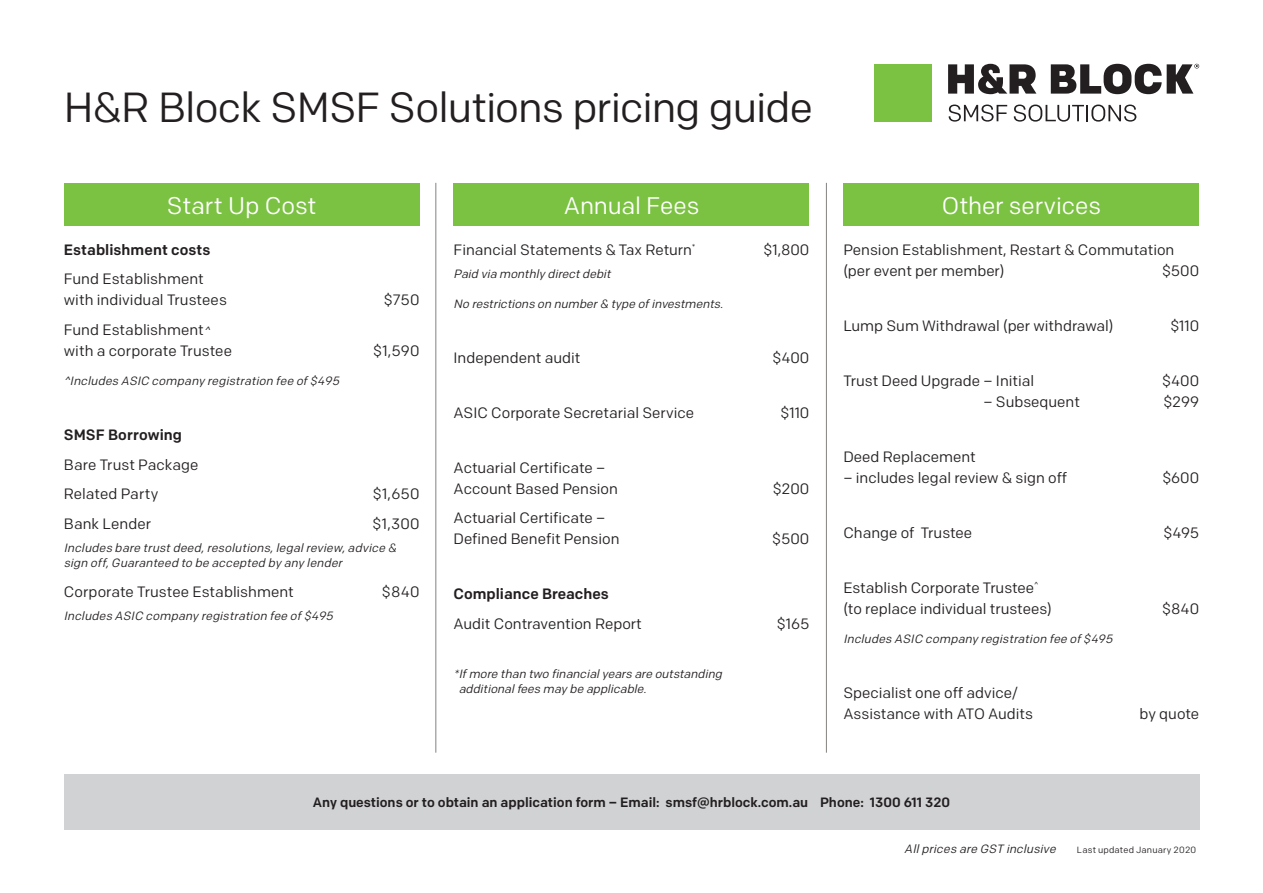
<style>
.page{position:relative;width:1263px;height:893px;background:#fff}
.page>*{position:absolute;margin:0;border:0;box-sizing:border-box;transform-origin:0 0}
.t1{font:42px "Colfax";letter-spacing:-.02em;color:#231f20}
.t2{font:24px "Colfax";letter-spacing:-.005em;color:#fff}
.t3{font:15px/21px "Colfax";color:#231f20}
.t4{font:500 15px "Colfax";letter-spacing:.005em;color:#231f20}
.t5{font:500 13.5px "Colfax";color:#231f20}
.t6{font:italic 12px/15px "Colfax";color:#231f20}
.t7{font:9px "Colfax";letter-spacing:.025em;color:#231f20}
.s1{font-style:italic;font-size:12px}
</style>
<div class="page">
<div style="left:64px;top:774px;width:1135px;height:55px;background:#d1d2d4"></div>
<div style="left:875px;top:64px;width:57px;height:57px;background:#7bc142"></div>
<svg style="left:948px;top:64px;width:88px;height:30px"></svg>
<svg style="left:1051px;top:64px;width:148px;height:30px"></svg>
<svg style="left:949px;top:105px;width:58px;height:17px"></svg>
<svg style="left:1014px;top:105px;width:122px;height:17px"></svg>
<hr style="left:826px;top:183px;width:1px;height:570px;background:#838281">
<hr style="left:435px;top:183px;width:1px;height:570px;background:#838281">
<div style="left:64px;top:184px;width:356px;height:42px;background:#7bc142"></div>
<div style="left:454px;top:184px;width:355px;height:42px;background:#7bc142"></div>
<div style="left:843px;top:184px;width:356px;height:42px;background:#7bc142"></div>
<h1 class="t1" style="left:64px;top:81px;width:751px">H&amp;R Block SMSF Solutions pricing guide</h1>
<h2 class="t2" style="left:167px;top:191px;width:151px">Start Up Cost</h2>
<h2 class="t2" style="left:564px;top:191px;width:137px">Annual Fees</h2>
<h2 class="t2" style="left:942px;top:191px;width:161px">Other services</h2>
<p class="t4" style="left:64px;top:240px;width:148px">Establishment costs</p>
<p class="t3" style="left:64px;top:268px;width:165px">Fund Establishment with individual Trustees</p>
<p class="t3" style="left:454px;top:239px;width:243px">Financial Statements &amp; Tax Return<sup>*</sup></p>
<p class="t3" style="left:763px;top:239px;width:47px">$1,800</p>
<p class="t6" style="left:454px;top:267px;width:162px">Paid via monthly directdebit</p>
<p class="t6" style="left:454px;top:296px;width:274px">No restrictions on number&amp; type ofinvestments.</p>
<p class="t3" style="left:843px;top:239px;width:333px">Pension Establishment, Restart &amp; Commutation (per event per member)</p>
<p class="t3" style="left:1162px;top:260px;width:39px">$500</p>
<p class="t3" style="left:384px;top:289px;width:37px">$750</p>
<p class="t3" style="left:64px;top:319px;width:170px">Fund Establishment<span class="s1">^ </span>with a corporate Trustee</p>
<p class="t6" style="left:64px;top:374px;width:280px">^Includes ASIC company registration fee of$495</p>
<p class="t4" style="left:64px;top:426px;width:120px">SMSF Borrowing</p>
<p class="t3" style="left:64px;top:450px;width:136px;line-height:29.5px">Bare Trust Package<br>Related Party</p>
<p class="t3" style="left:373px;top:340px;width:48px">$1,590</p>
<p class="t3" style="left:373px;top:483px;width:48px">$1,650</p>
<p class="t3" style="left:64px;top:513px;width:89px">Bank Lender</p>
<p class="t3" style="left:373px;top:513px;width:49px">$1,300</p>
<p class="t6" style="left:64px;top:541px;width:337px">Includes bare trustdeed,resolutions,legalreview,advice &amp; sign off,Guaranteed to be accepted by any lender</p>
<p class="t3" style="left:64px;top:581px;width:232px">Corporate Trustee Establishment</p>
<p class="t3" style="left:382px;top:581px;width:39px">$840</p>
<p class="t6" style="left:64px;top:609px;width:274px">Includes ASIC company registration fee of$495</p>
<p class="t3" style="left:454px;top:347px;width:128px">Independent audit</p>
<p class="t3" style="left:772px;top:347px;width:38px">$400</p>
<p class="t3" style="left:454px;top:402px;width:242px">ASIC Corporate Secretarial Service</p>
<p class="t3" style="left:780px;top:402px;width:30px">$110</p>
<p class="t3" style="left:454px;top:457px;width:166px">Actuarial Certificate –<br>Account Based Pension</p>
<p class="t3" style="left:454px;top:508px;width:167px">Actuarial Certificate –<br>Defined Benefit Pension</p>
<p class="t3" style="left:773px;top:478px;width:38px">$200</p>
<p class="t3" style="left:772px;top:529px;width:39px">$500</p>
<p class="t4" style="left:454px;top:585px;width:157px">Compliance Breaches</p>
<p class="t3" style="left:454px;top:613px;width:190px">Audit Contravention Report</p>
<p class="t3" style="left:777px;top:613px;width:34px">$165</p>
<p class="t6" style="left:459px;top:666px;width:268px;text-indent:-5px">*Ifmore than two financialyears are outstanding additionalfees may be applicable.</p>
<p class="t3" style="left:843px;top:315px;width:272px">Lump Sum Withdrawal (per withdrawal)</p>
<p class="t3" style="left:1170px;top:315px;width:30px">$110</p>
<p class="t3" style="left:843px;top:370px;width:192px">Trust Deed Upgrade – Initial</p>
<p class="t3" style="left:1162px;top:370px;width:38px">$400</p>
<p class="t3" style="left:983px;top:391px;width:98px">– Subsequent</p>
<p class="t3" style="left:1163px;top:391px;width:37px">$299</p>
<p class="t3" style="left:843px;top:446px;width:134px">Deed Replacement</p>
<p class="t3" style="left:843px;top:467px;width:225px">– includes legal review &amp; sign off</p>
<p class="t3" style="left:1162px;top:467px;width:38px">$600</p>
<p class="t3" style="left:843px;top:522px;width:130px">Change of Trustee</p>
<p class="t3" style="left:1163px;top:522px;width:37px">$495</p>
<p class="t3" style="left:843px;top:577px;width:210px">Establish Corporate Trustee<sup>^ </sup>(to replace individual trustees)</p>
<p class="t6" style="left:843px;top:632px;width:274px">Includes ASIC company registration fee of$495</p>
<p class="t3" style="left:843px;top:683px;width:191px">Specialist one off advice/<br>Assistance with ATO Audits</p>
<p class="t3" style="left:1162px;top:598px;width:38px">$840</p>
<p class="t3" style="left:1139px;top:704px;width:61px">by quote</p>
<p class="t5" style="left:313px;top:794px;width:639px">Any questions or to obtain an application form – Email: smsf@hrblock.com.au Phone: 1300 611 320</p>
<p class="t6" style="left:904px;top:841px;width:156px">Allprices are GST inclusive</p>
<p class="t7" style="left:1077px;top:844px;width:121px">Last updated January 2020</p>
</div>
